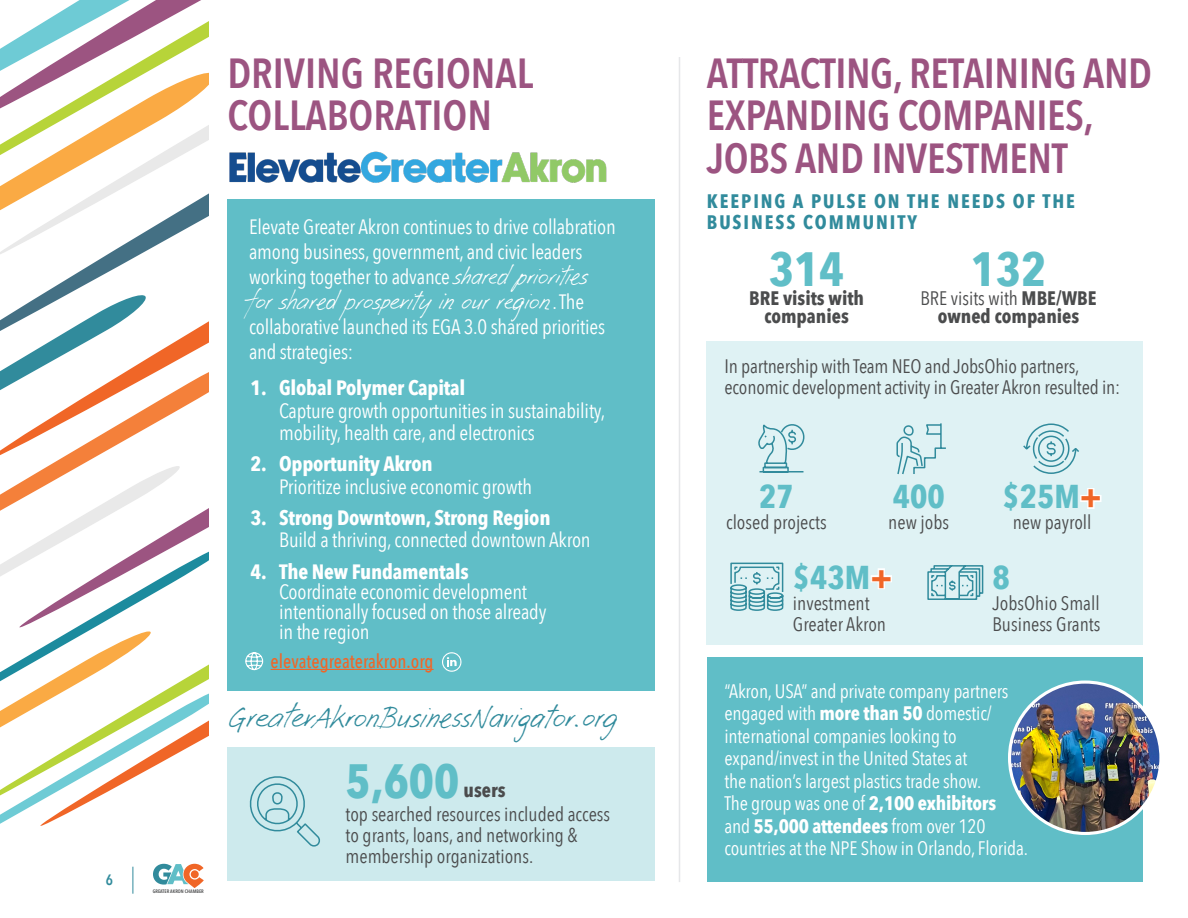
<style>
.page{position:relative;width:1188px;height:918px;background:#fff}
.page>*{position:absolute;margin:0;border:0;box-sizing:border-box;transform-origin:0 0}
.Body{font:700 48px "Avenir Next Condensed";color:#60bec7}
.Body-2{font:46.5px "Ammer Handwriting";letter-spacing:-.01em;color:#318b9c}
.Body-3{font:600 42px/42.5px "Avenir Next Condensed";letter-spacing:-.01em;color:#9c5481}
.Body-4{font:36.9px "Ammer Handwriting";letter-spacing:-.01em;color:#fff}
.Body-5{font:700 33px "Avenir Next Condensed";color:#60bec7}
.Body-6{font:20.7px/22.4px "Avenir Next Condensed";letter-spacing:-.01em;color:#fff}
.Body-7{font:19.5px/22.5px "Avenir Next Condensed";letter-spacing:-.01em;color:#fff}
.Body-8{font:19.5px/21px "Avenir Next Condensed";color:#4b4c4d}
.Body-9{font:700 19.5px/18px "Avenir Next Condensed";color:#4b4c4d;text-align:center}
.Body-10{font:700 19.5px/21px "Avenir Next Condensed";letter-spacing:.1em;color:#318b9c}
.Body-11{font:500 19.5px "Avenir Next Condensed";color:#f06627;scale:.96 1}
.t1{font:600 15px "Avenir Next Condensed";color:#318b9c;scale:.96 1}
.t2{font:600 4.95px "Avenir Next Condensed";color:#4b4c4d}
.s1{font-family:"Ammer Handwriting";font-size:36.9px}
.s2{font-family:"Avenir Next Condensed";font-size:20.7px}
.s3{font-weight:700}
.s4{font-weight:400}
.s5{color:#fff}
</style>
<div class="page">
<div style="left:227px;top:199px;width:428px;height:492px;background:#60bec7"></div>
<hr style="left:271px;top:669px;width:163px;height:1px;background:#f06627">
<svg style="left:442px;top:652px;width:19px;height:20px"></svg>
<svg style="left:245px;top:652px;width:19px;height:19px"></svg>
<img style="left:229px;top:151px;width:378px;height:32px">
<div style="left:227px;top:747px;width:428px;height:134px;background:#cdeaed"></div>
<svg style="left:249px;top:776px;width:71px;height:71px"></svg>
<svg style="left:46px;top:261px;width:82px;height:31px"></svg>
<svg style="left:0;top:292px;width:209px;height:602px"></svg>
<svg style="left:0;top:0;width:209px;height:261px"></svg>
<div style="left:707px;top:341px;width:436px;height:303px;background:#dff2f4"></div>
<div style="left:708px;top:657px;width:435px;height:225px;background:#60bec7"></div>
<hr style="left:679px;top:57px;width:1px;height:825px;background:#e6e7e9">
<svg style="left:758px;top:424px;width:47px;height:49px"></svg>
<svg style="left:896px;top:423px;width:50px;height:52px"></svg>
<svg style="left:1023px;top:423px;width:56px;height:51px"></svg>
<svg style="left:730px;top:562px;width:54px;height:49px"></svg>
<svg style="left:927px;top:565px;width:57px;height:35px"></svg>
<img style="left:1010px;top:682px;width:151px;height:151px;border-radius:76px">
<div style="left:1008px;top:681px;width:154px;height:154px;border:3px solid #fff;border-radius:50%"></div>
<p class="t1" style="left:106px;top:866px;width:9px">6</p>
<p class="Body-3" style="left:227px;top:51px;width:308px">DRIVING REGIONAL<br>COLLABORATION</p>
<p class="t2" style="left:153px;top:887px;width:53px">GREATER AKRON CHAMBER</p>
<p class="Body-6" style="left:249px;top:213px;width:368px;line-height:25px">Elevate Greater Akron continues to drive collabration among business, government, and civic leaders working together to advance <span class="s1">shared priorities</span></p>
<p class="Body-4" style="left:249px;top:283px;width:337px">for shared prosperity in our region<span class="s2">. The</span></p>
<p class="Body-6" style="left:249px;top:313px;width:358px;line-height:25px">collaborative launched its EGA 3.0 shared priorities and strategies:</p>
<p class="Body-6" style="left:279px;top:376px;width:328px;text-indent:-29px"><span class="s3">1. Global Polymer Capital<br></span>Capture growth opportunities in sustainability, mobility, health care, and electronics</p>
<p class="Body-6" style="left:279px;top:452px;width:255px;text-indent:-29px"><span class="s3">2. Opportunity Akron<br></span>Prioritize inclusive economic growth</p>
<p class="Body-6" style="left:279px;top:506px;width:313px;text-indent:-29px"><span class="s3">3. Strong Downtown, Strong Region<br></span>Build a thriving, connected downtown Akron</p>
<p class="Body-6" style="left:279px;top:560px;width:269px;line-height:20px;text-indent:-29px"><span class="s3">4. The New Fundamentals<br></span>Coordinate economic development intentionally focused on those already in the region</p>
<p class="Body-11" style="left:271px;top:649px;width:171px">elevategreaterakron.org</p>
<p class="Body-2" style="left:229px;top:695px;width:391px">GreaterAkronBusinessNavigator.org</p>
<p class="Body" style="left:346px;top:752px;width:115px">5,600</p>
<p class="Body-8" style="left:346px;top:803px;width:266px">top searched resources included access to grants, loans, and networking &amp; membership organizations.</p>
<p class="Body-9" style="left:463px;top:781px;width:44px">users</p>
<p class="Body-3" style="left:707px;top:51px;width:447px">ATTRACTING, RETAINING AND<br>EXPANDING COMPANIES,<br>JOBS AND INVESTMENT</p>
<p class="Body-10" style="left:707px;top:191px;width:370px">KEEPING A PULSE ON THE NEEDS OF THE<br>BUSINESS COMMUNITY</p>
<p class="Body" style="left:971px;top:240px;width:77px">132</p>
<p class="Body-9" style="left:920px;top:289px;width:178px"><span class="s4">BRE visits with</span> MBE/WBE owned companies</p>
<p class="Body-8" style="left:725px;top:354px;width:397px">In partnership with Team NEO and JobsOhio partners, economic development activity in Greater Akron resulted in:</p>
<p class="Body" style="left:769px;top:240px;width:77px">314</p>
<p class="Body-9" style="left:749px;top:289px;width:116px">BRE visits with companies</p>
<p class="Body-5" style="left:759px;top:477px;width:36px">27</p>
<p class="Body-8" style="left:726px;top:511px;width:102px">closed projects</p>
<p class="Body-5" style="left:893px;top:477px;width:53px">400</p>
<p class="Body-8" style="left:888px;top:511px;width:62px">new jobs</p>
<p class="Body-5" style="left:793px;top:557px;width:101px">$43M<span class="s5">+</span></p>
<p class="Body-8" style="left:793px;top:591px;width:95px">investment<br>Greater Akron</p>
<p class="Body-5" style="left:1002px;top:477px;width:101px">$25M<span class="s5">+</span></p>
<p class="Body-8" style="left:1013px;top:511px;width:80px">new payroll</p>
<p class="Body-5" style="left:993px;top:557px;width:19px">8</p>
<p class="Body-8" style="left:993px;top:591px;width:109px">JobsOhio Small<br>Business Grants</p>
<p class="Body-7" style="left:725px;top:679px;width:305px">“Akron, USA” and private company partners engaged with <span class="s3">more than 50</span> domestic/ international companies looking to expand/invest in the United States at<br>the nation’s largest plastics trade show.<br>The group was one of <span class="s3">2,100 exhibitors<br></span>and <span class="s3">55,000 attendees</span> from over 120 countries at the NPE Show in Orlando, Florida.</p>
</div>
